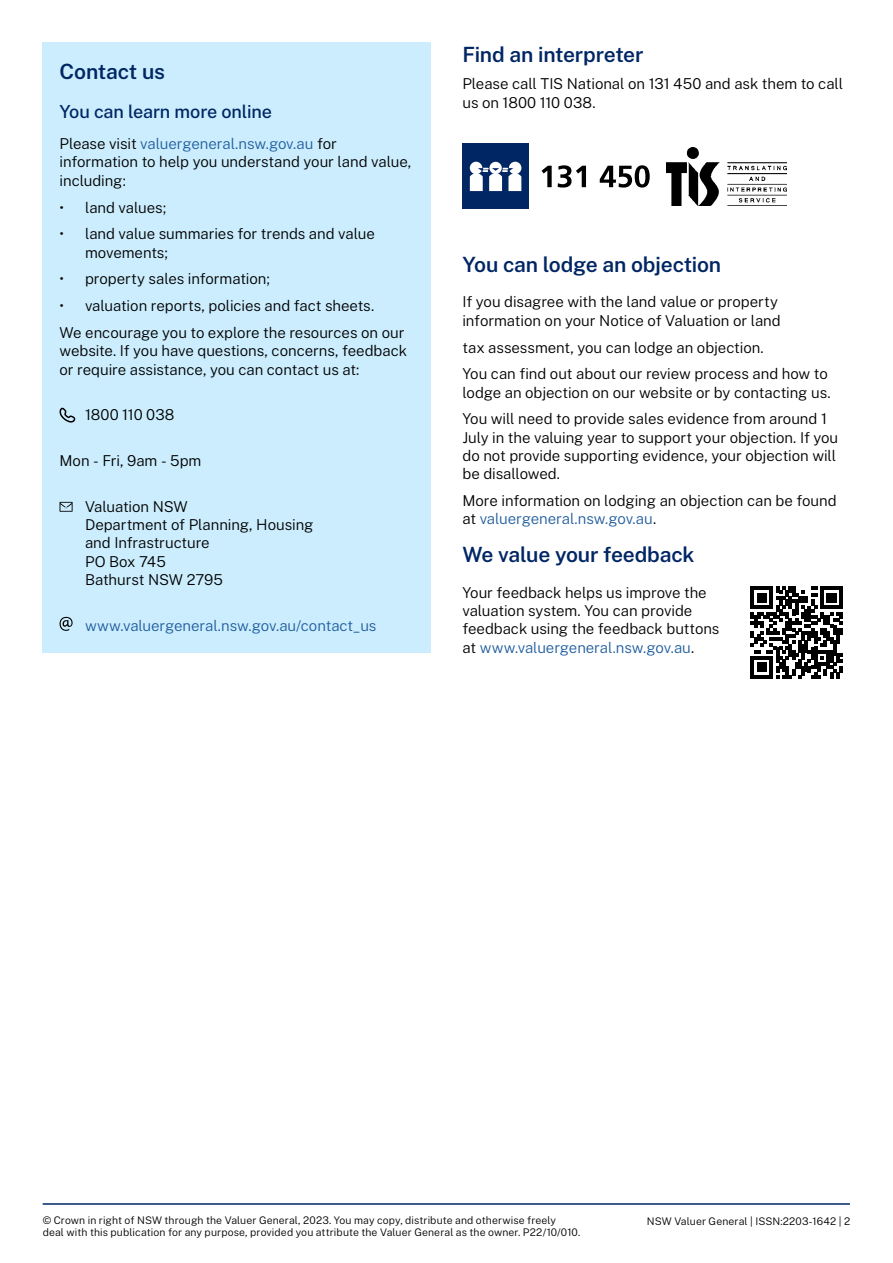
<style>
.page{position:relative;width:893px;height:1263px;background:#fff}
.page>*{position:absolute;margin:0;border:0;box-sizing:border-box;transform-origin:0 0}
.H2{font:600 21px "Public Sans";letter-spacing:-.01em;color:#002664}
.Bottom_Contact_us{font:600 21px "Public Sans";letter-spacing:-.01em;color:#002664}
.H4{font:500 18px "Public Sans";letter-spacing:-.01em;color:#002664}
.Para{font:300 15px/18.3px "Public Sans";letter-spacing:-.005em;color:#000}
.bullets{font:300 15px/18.3px "Public Sans";letter-spacing:-.005em;color:#000}
.Bottom_Contact_us-2{font:300 15px/18.3px "Public Sans";letter-spacing:-.005em;color:#000}
.Bottom_Contact_us-3{font:300 15px "Public Sans";letter-spacing:-.005em;color:#215e9e}
.Copyright{font:300 10.5px/12.6px "Public Sans";letter-spacing:.01em;color:#000}
.Page_Number{font:300 10.5px "Public Sans";letter-spacing:.01em;color:#000}
.s1{color:#215e9e}
</style>
<div class="page">
<hr style="left:43px;top:1203px;width:807px;height:2px;background:#002664">
<div style="left:43px;top:43px;width:388px;height:610px;background:#cbedfd"></div>
<svg style="left:59px;top:407px;width:17px;height:16px"></svg>
<svg style="left:60px;top:502px;width:13px;height:10px"></svg>
<svg style="left:60px;top:617px;width:13px;height:14px"></svg>
<img style="left:667px;top:147px;width:120px;height:59px">
<div style="left:462px;top:143px;width:67px;height:66px;background:#002664"></div>
<svg style="left:470px;top:162px;width:51px;height:29px"></svg>
<svg style="left:541px;top:165px;width:109px;height:23px"></svg>
<svg style="left:751px;top:587px;width:92px;height:91px"></svg>
<p class="H2" style="left:60px;top:56px;width:107px">Contact us</p>
<p class="H4" style="left:60px;top:98px;width:214px">You can learn more online</p>
<p class="Para" style="left:60px;top:134px;width:353px">Please visit <span class="s1">valuergeneral.nsw.gov.au</span> for information to help you understand your land value, including:</p>
<p class="bullets" style="left:60px;top:197px;width:108px">• land values;</p>
<p class="bullets" style="left:85px;top:224px;width:291px;text-indent:-26px">• land value summaries for trends and value movements;</p>
<p class="bullets" style="left:60px;top:269px;width:212px">• property sales information;</p>
<p class="bullets" style="left:60px;top:296px;width:316px">• valuation reports, policies and fact sheets.</p>
<p class="Para" style="left:60px;top:322px;width:349px">We encourage you to explore the resources on our website. If you have questions, concerns, feedback or require assistance, you can contact us at:</p>
<p class="Bottom_Contact_us-2" style="left:85px;top:404px;width:91px">1800 110 038</p>
<p class="Bottom_Contact_us-2" style="left:60px;top:450px;width:143px">Mon - Fri, 9am - 5pm</p>
<p class="Bottom_Contact_us-2" style="left:85px;top:496px;width:230px">Valuation NSW<br>Department of Planning, Housing and Infrastructure<br>PO Box 745<br>Bathurst NSW 2795</p>
<p class="Bottom_Contact_us-3" style="left:85px;top:614px;width:293px">www.valuergeneral.nsw.gov.au/contact_us</p>
<p class="Bottom_Contact_us" style="left:462px;top:39px;width:183px">Find an interpreter</p>
<p class="Para" style="left:462px;top:74px;width:382px">Please call TIS National on 131 450 and ask them to call us on 1800 110 038.</p>
<p class="H2" style="left:462px;top:249px;width:260px">You can lodge an objection</p>
<p class="Para" style="left:462px;top:292px;width:320px">If you disagree with the land value or property information on your Notice of Valuation or land</p>
<p class="Para" style="left:462px;top:337px;width:303px">tax assessment, you can lodge an objection.</p>
<p class="Para" style="left:462px;top:364px;width:370px">You can find out about our review process and how to lodge an objection on our website or by contacting us.</p>
<p class="Para" style="left:462px;top:409px;width:377px">You will need to provide sales evidence from around 1<br>July in the valuing year to support your objection. If you do not provide supporting evidence, your objection will be disallowed.</p>
<p class="Para" style="left:462px;top:490px;width:376px">More information on lodging an objection can be found at <span class="s1">valuergeneral.nsw.gov.au</span>.</p>
<p class="H2" style="left:462px;top:539px;width:234px">We value your feedback</p>
<p class="Para" style="left:462px;top:582px;width:259px">Your feedback helps us improve the valuation system. You can provide feedback using the feedback buttons at <span class="s1">www.valuergeneral.nsw.gov.au</span>.</p>
<p class="Copyright" style="left:43px;top:1213px;width:539px">© Crown in right of NSW through the Valuer General, 2023. You may copy, distribute and otherwise freely<br>deal with this publication for any purpose, provided you attribute the Valuer General as the owner. P22/10/010.</p>
<p class="Page_Number" style="left:647px;top:1213px;width:205px">NSW Valuer General | ISSN:2203-1642 | 2</p>
</div>
